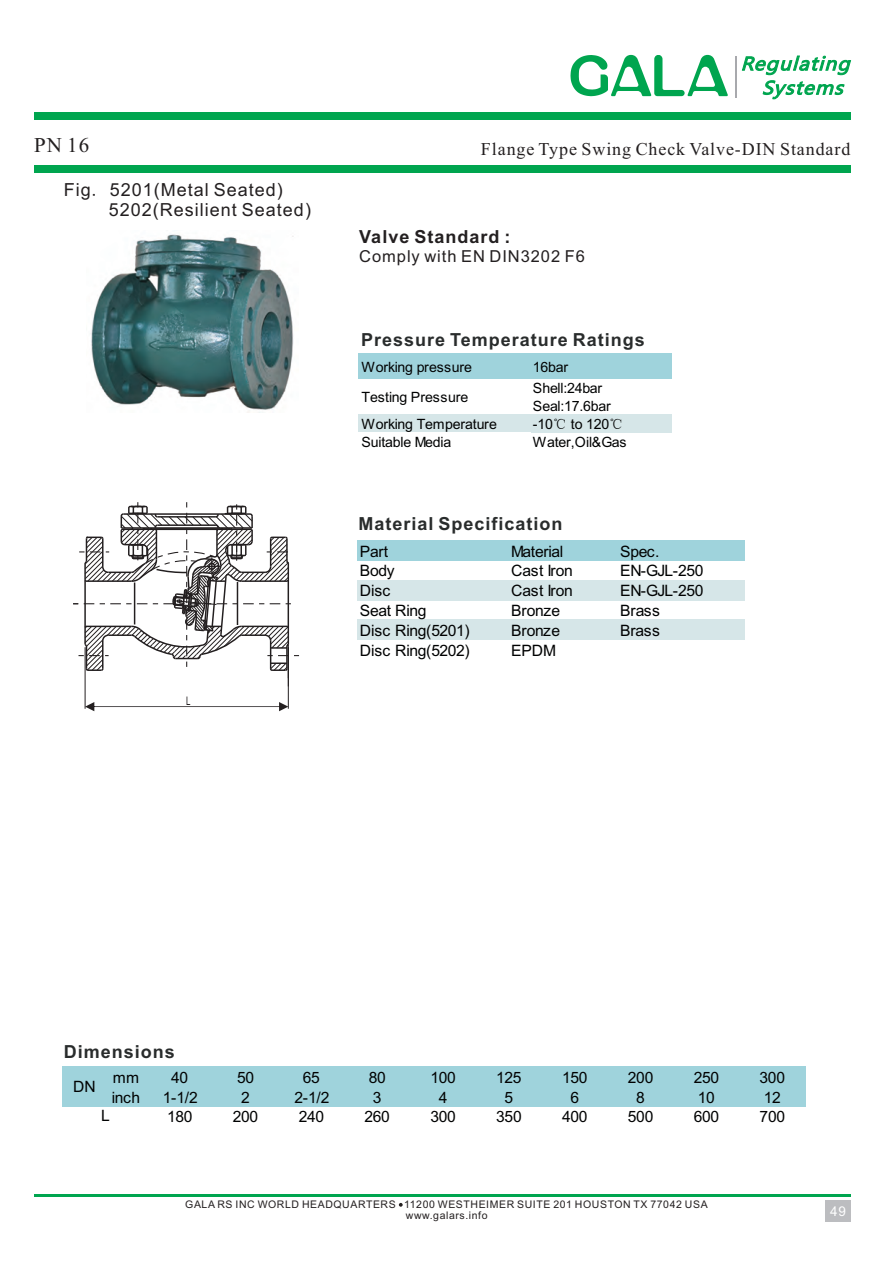
<style>
.page{position:relative;width:893px;height:1263px;background:#fff}
.page>*{position:absolute;margin:0;border:0;box-sizing:border-box;transform-origin:0 0}
.t1{font:21px "Times New Roman";color:#231f20}
.t2{font:700 18px "Arial";letter-spacing:.055em;color:#292c2c}
.t3{font:18px/20.1px "Arial";letter-spacing:.055em;color:#231f20}
.t4{font:18px "Times New Roman";letter-spacing:.05em;color:#231f20}
.t5{font:700 18px "Arial";letter-spacing:.055em;color:#231f20}
.t6{font:16.5px "Arial";letter-spacing:.055em;color:#231f20}
.t7{font:15.75px "Arial";letter-spacing:-.02em;color:#010202}
.t8{font:15.6px "Arial";letter-spacing:-.02em;color:#010202}
.t9{font:14.25px/21.8px "Arial";letter-spacing:-.02em;color:#010202}
.t10{font:13.5px "Arial";color:#fff}
.t11{font:11.85px "Arial";color:#231f20;scale:.67 1}
.t12{font:10.5px "Arial";letter-spacing:.055em;color:#231f20}
.s1{font-family:"Sim Sun"}
</style>
<div class="page">
<div style="left:359px;top:354px;width:313px;height:25px;background:#9fd3dc"></div>
<div style="left:359px;top:414px;width:313px;height:19px;background:#d6e6e8"></div>
<div style="left:359px;top:432px;width:172px;height:19px;background:#fff"></div>
<div style="left:357px;top:540px;width:387px;height:21px;background:#9fd3dc"></div>
<div style="left:357px;top:579px;width:387px;height:21px;background:#d6e6e8"></div>
<div style="left:357px;top:619px;width:387px;height:21px;background:#d6e6e8"></div>
<img style="left:91px;top:234px;width:203px;height:178px">
<hr style="left:34px;top:1194px;width:816px;height:3px;background:#00a54f">
<div style="left:34px;top:112px;width:816px;height:7px;background:#00a54f"></div>
<div style="left:34px;top:165px;width:816px;height:8px;background:#00a54f"></div>
<svg style="left:86px;top:702px;width:202px;height:9px"></svg>
<hr style="left:288px;top:647px;width:1px;height:62px;background:#231f20">
<hr style="left:85px;top:647px;width:1px;height:62px;background:#231f20">
<svg style="left:73px;top:502px;width:226px;height:170px"></svg>
<div style="left:63px;top:1066px;width:743px;height:41px;background:#9fd3dc"></div>
<div style="left:825px;top:1201px;width:25px;height:21px;background:#bcbdc0"></div>
<svg style="left:399px;top:1203px;width:4px;height:4px"></svg>
<hr style="left:736px;top:57px;width:1px;height:41px;background:#a8a9ad">
<svg style="left:741px;top:55px;width:111px;height:45px"></svg>
<svg style="left:570px;top:55px;width:158px;height:41px"></svg>
<h1 class="t1" style="left:34px;top:137px;width:57px">PN 16</h1>
<p class="t3" style="left:109px;top:182px;width:204px;text-indent:-45px">Fig<span class="s1">.</span> 5201(Metal Seated)<br>5202(Resilient Seated)</p>
<p class="t11" style="left:186px;top:697px;width:8px">L</p>
<p class="t4" style="left:481px;top:143px;width:371px">Flange Type Swing Check Valve-DIN Standard</p>
<p class="t5" style="left:359px;top:230px;width:153px">Valve Standard :</p>
<p class="t6" style="left:359px;top:250px;width:227px">Comply with EN DIN3202 F6</p>
<p class="t2" style="left:361px;top:333px;width:285px">Pressure Temperature Ratings</p>
<p class="t9" style="left:361px;top:357px;width:112px">Working pressure</p>
<p class="t9" style="left:533px;top:357px;width:71px">16bar<br>Shell:24bar</p>
<p class="t9" style="left:533px;top:397px;width:80px">Seal:17.6bar</p>
<p class="t9" style="left:361px;top:415px;width:137px">Working Temperature</p>
<p class="t9" style="left:533px;top:415px;width:92px">-10<span class="s1">℃</span> to 120<span class="s1">℃</span></p>
<p class="t9" style="left:361px;top:433px;width:91px">Suitable Media</p>
<p class="t9" style="left:533px;top:433px;width:95px">Water,Oil&amp;Gas</p>
<p class="t9" style="left:361px;top:387px;width:108px">Testing Pressure</p>
<p class="t2" style="left:358px;top:517px;width:206px">Material Specification</p>
<p class="t7" style="left:360px;top:545px;width:30px">Part</p>
<p class="t7" style="left:511px;top:545px;width:54px">Material</p>
<p class="t7" style="left:620px;top:545px;width:41px">Spec.</p>
<p class="t7" style="left:360px;top:565px;width:36px">Body</p>
<p class="t7" style="left:511px;top:565px;width:63px">Cast Iron</p>
<p class="t7" style="left:620px;top:565px;width:85px">EN-GJL-250</p>
<p class="t7" style="left:360px;top:585px;width:32px">Disc</p>
<p class="t7" style="left:511px;top:585px;width:63px">Cast Iron</p>
<p class="t7" style="left:620px;top:585px;width:85px">EN-GJL-250</p>
<p class="t7" style="left:360px;top:605px;width:68px">Seat Ring</p>
<p class="t7" style="left:511px;top:605px;width:51px">Bronze</p>
<p class="t7" style="left:620px;top:605px;width:41px">Brass</p>
<p class="t7" style="left:360px;top:625px;width:111px">Disc Ring(5201)</p>
<p class="t7" style="left:511px;top:625px;width:51px">Bronze</p>
<p class="t7" style="left:620px;top:625px;width:41px">Brass</p>
<p class="t7" style="left:360px;top:644px;width:111px">Disc Ring(5202)</p>
<p class="t7" style="left:511px;top:644px;width:47px">EPDM</p>
<p class="t2" style="left:64px;top:1045px;width:113px">Dimensions</p>
<p class="t8" style="left:113px;top:1071px;width:28px">mm</p>
<p class="t8" style="left:171px;top:1071px;width:19px">40</p>
<p class="t8" style="left:237px;top:1071px;width:19px">50</p>
<p class="t8" style="left:303px;top:1071px;width:19px">65</p>
<p class="t8" style="left:369px;top:1071px;width:19px">80</p>
<p class="t8" style="left:430px;top:1071px;width:27px">100</p>
<p class="t8" style="left:496px;top:1071px;width:27px">125</p>
<p class="t8" style="left:562px;top:1071px;width:27px">150</p>
<p class="t8" style="left:628px;top:1071px;width:27px">200</p>
<p class="t8" style="left:694px;top:1071px;width:27px">250</p>
<p class="t8" style="left:760px;top:1071px;width:27px">300</p>
<p class="t8" style="left:112px;top:1091px;width:30px">inch</p>
<p class="t8" style="left:163px;top:1091px;width:36px">1-1/2</p>
<p class="t8" style="left:241px;top:1091px;width:10px">2</p>
<p class="t8" style="left:295px;top:1091px;width:36px">2-1/2</p>
<p class="t8" style="left:373px;top:1091px;width:10px">3</p>
<p class="t8" style="left:439px;top:1091px;width:10px">4</p>
<p class="t8" style="left:505px;top:1091px;width:10px">5</p>
<p class="t8" style="left:570px;top:1091px;width:10px">6</p>
<p class="t8" style="left:636px;top:1091px;width:10px">8</p>
<p class="t8" style="left:698px;top:1091px;width:19px">10</p>
<p class="t8" style="left:764px;top:1091px;width:19px">12</p>
<p class="t8" style="left:167px;top:1111px;width:27px">180</p>
<p class="t8" style="left:233px;top:1111px;width:27px">200</p>
<p class="t8" style="left:299px;top:1111px;width:27px">240</p>
<p class="t8" style="left:365px;top:1111px;width:27px">260</p>
<p class="t8" style="left:430px;top:1111px;width:27px">300</p>
<p class="t8" style="left:496px;top:1111px;width:27px">350</p>
<p class="t8" style="left:562px;top:1111px;width:27px">400</p>
<p class="t8" style="left:628px;top:1111px;width:27px">500</p>
<p class="t8" style="left:694px;top:1111px;width:27px">600</p>
<p class="t8" style="left:760px;top:1111px;width:27px">700</p>
<p class="t8" style="left:73px;top:1081px;width:24px">DN</p>
<p class="t8" style="left:101px;top:1110px;width:10px">L</p>
<p class="t12" style="left:185px;top:1201px;width:524px">GALA RS INC WORLD HEADQUARTERS 11200 WESTHEIMER SUITE 201 HOUSTON TX 77042 USA</p>
<p class="t12" style="left:406px;top:1211px;width:83px">www.galars.info</p>
<p class="t10" style="left:830px;top:1206px;width:17px">49</p>
</div>
